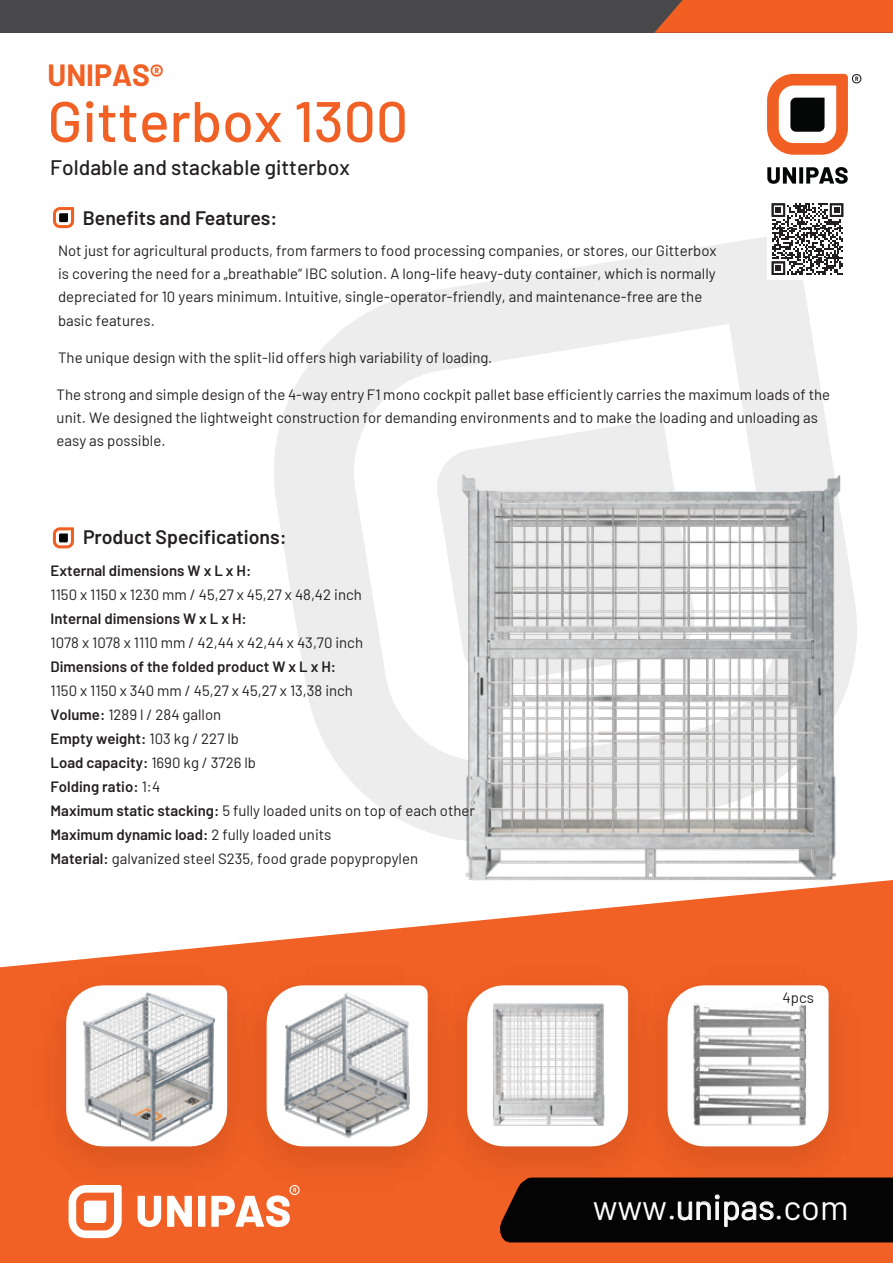
<style>
.page{position:relative;width:893px;height:1263px;background:#fff}
.page>*{position:absolute;margin:0;border:0;box-sizing:border-box;transform-origin:0 0}
.t1{font:500 57px "Barlow";color:#f16024}
.t2{font:34.5px "Barlow";letter-spacing:-.005em;color:#fff}
.t3{font:700 30px "Barlow";color:#f16024}
.t4{font:500 21px "Barlow";color:#231f20}
.t5{font:600 19.5px "Barlow";color:#231f20}
.t6{font:15px/24px "Barlow";color:#231f20}
.t7{font:600 15px "Barlow";color:#231f20}
.s1{font-weight:600}
</style>
<div class="page">
<svg style="left:339px;top:237px;width:473px;height:96px;fill:#ededed"></svg>
<div style="left:0;top:966px;width:893px;height:297px;background:#f16024"></div>
<img style="left:6px;top:333px;width:887px;height:724px">
<img style="left:278px;top:947px;width:138px;height:263px">
<img style="left:15px;top:947px;width:263px;height:263px">
<div style="left:416px;top:947px;width:200px;height:263px;background:#f16024"></div>
<img style="left:616px;top:947px;width:264px;height:230px">
<svg style="left:741px;top:985px;width:88px;height:161px"></svg>
<div style="left:0;top:0;width:893px;height:33px;background:#48484a"></div>
<svg style="left:654px;top:0;width:239px;height:33px"></svg>
<div style="left:500px;top:1177px;width:393px;height:65px;background:#040404"></div>
<svg style="left:69px;top:1185px;width:53px;height:53px"></svg>
<svg style="left:138px;top:1196px;width:23px;height:31px"></svg>
<svg style="left:167px;top:1196px;width:25px;height:31px"></svg>
<svg style="left:198px;top:1196px;width:7px;height:31px"></svg>
<svg style="left:211px;top:1185px;width:89px;height:42px"></svg>
<svg style="left:53px;top:207px;width:21px;height:21px"></svg>
<svg style="left:767px;top:167px;width:81px;height:17px"></svg>
<svg style="left:767px;top:74px;width:94px;height:81px"></svg>
<img style="left:0;top:979px;width:308px;height:179px">
<img style="left:190px;top:981px;width:165px;height:175px">
<img style="left:355px;top:962px;width:386px;height:217px">
<img style="left:691px;top:1002px;width:116px;height:123px">
<div style="left:767px;top:199px;width:81px;height:80px;background:#fff"></div>
<svg style="left:772px;top:203px;width:71px;height:72px"></svg>
<svg style="left:53px;top:527px;width:21px;height:21px"></svg>
<h3 class="t3" style="left:47px;top:53px;width:117px">UNIPAS®</h3>
<h1 class="t1" style="left:47px;top:80px;width:362px">Gitterbox 1300</h1>
<h3 class="t4" style="left:50px;top:152px;width:301px">Foldable and stackable gitterbox</h3>
<h3 class="t5" style="left:83px;top:204px;width:196px">Benefits and Features:</h3>
<p class="t6" style="left:58px;top:238px;width:660px;line-height:23.2px">Not just for agricultural products, from farmers to food processing companies, or stores, our Gitterbox is covering the need for a „breathable“ IBC solution. A long-life heavy-duty container, which is normally depreciated for 10 years minimum. Intuitive, single-operator-friendly, and maintenance-free are the basic features.</p>
<p class="t6" style="left:58px;top:344px;width:436px">The unique design with the split-lid offers high variability of loading.</p>
<p class="t6" style="left:57px;top:381px;width:775px;line-height:23.2px">The strong and simple design of the 4-way entry F1 mono cockpit pallet base efficiently carries the maximum loads of the unit. We designed the lightweight construction for demanding environments and to make the loading and unloading as easy as possible.</p>
<h3 class="t5" style="left:83px;top:523px;width:205px">Product Specifications:</h3>
<p class="t7" style="left:51px;top:560px;width:202px">External dimensions W x L x H:</p>
<p class="t6" style="left:51px;top:582px;width:313px">1150 x 1150 x 1230 mm / 45,27 x 45,27 x 48,42 inch</p>
<p class="t7" style="left:51px;top:608px;width:198px">Internal dimensions W x L x H:</p>
<p class="t6" style="left:51px;top:630px;width:314px">1078 x 1078 x 1110 mm / 42,44 x 42,44 x 43,70 inch</p>
<p class="t7" style="left:51px;top:656px;width:287px">Dimensions of the folded product W x L x H:</p>
<p class="t6" style="left:51px;top:678px;width:426px">1150 x 1150 x 340 mm / 45,27 x 45,27 x 13,38 inch<br><span class="s1">Volume:</span> 1289 l / 284 gallon<br><span class="s1">Empty weight:</span> 103 kg / 227 lb<br><span class="s1">Load capacity:</span> 1690 kg / 3726 lb<br><span class="s1">Folding ratio:</span> 1:4<br><span class="s1">Maximum static stacking:</span> 5 fully loaded units on top of each other <span class="s1">Maximum dynamic load:</span> 2 fully loaded units<br><span class="s1">Material:</span> galvanized steel S235, food grade popypropylen</p>
<p class="t6" style="left:782px;top:984px;width:33px">4pcs</p>
<h2 class="t2" style="left:593px;top:1182px;width:257px">www.unipas.com</h2>
</div>
